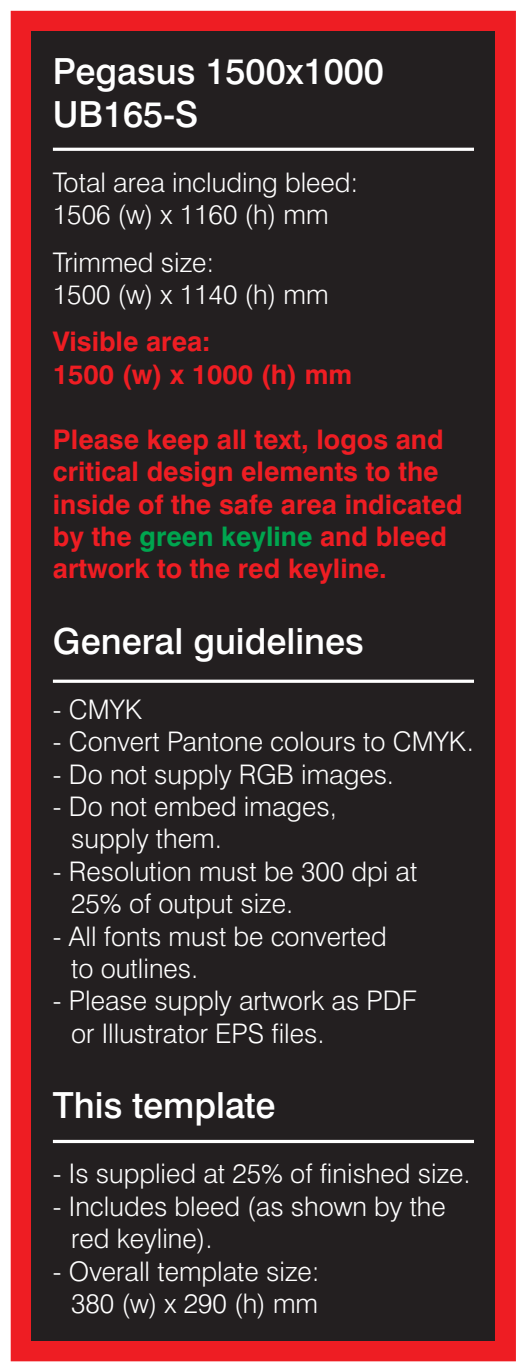
<style>
.page{position:relative;width:526px;height:1371px;background:#fff}
.page>*{position:absolute;margin:0;border:0;box-sizing:border-box;transform-origin:0 0}
.t1{font:500 36px/43.2px "Swiss 721 BT";color:#fff}
.t2{font:300 27px/32.4px "Swiss 721 BT";color:#fff}
.t3{font:700 27px/32.4px "Swiss 721 BT";color:#ee1d23}
.s1{color:#00a54f}
</style>
<div class="page">
<div style="left:11px;top:11px;width:504px;height:1350px;border:30px solid #ee1d23"></div>
<div style="left:31px;top:32px;width:463px;height:1308px;background:#231f20"></div>
<hr style="left:53px;top:148px;width:420px;height:3px;background:#fff">
<svg style="left:53px;top:679px;width:420px;height:4px;background:#d4d3d3"></svg>
<hr style="left:53px;top:1140px;width:420px;height:3px;background:#fff">
<h1 class="t1" style="left:53px;top:49px;width:332px">Pegasus 1500x1000<br>UB165-S</h1>
<p class="t2" style="left:53px;top:166px;width:307px">Total area including bleed:<br>1506 (w) x 1160 (h) mm</p>
<p class="t2" style="left:53px;top:246px;width:277px">Trimmed size:<br>1500 (w) x 1140 (h) mm</p>
<p class="t3" style="left:53px;top:325px;width:300px">Visible area:<br>1500 (w) x 1000 (h) mm</p>
<p class="t3" style="left:53px;top:423px;width:411px">Please keep all text, logos and critical design elements to the inside of the safe area indicated by the <span class="s1">green keyline</span> and bleed artwork to the red keyline.</p>
<h1 class="t1" style="left:53px;top:619px;width:312px">General guidelines</h1>
<p class="t2" style="left:53px;top:692px;width:91px">- CMYK</p>
<p class="t2" style="left:53px;top:725px;width:422px">- Convert Pantone colours to CMYK.</p>
<p class="t2" style="left:53px;top:757px;width:342px">- Do not supply RGB images.</p>
<p class="t2" style="left:71px;top:790px;width:267px;text-indent:-18px">- Do not embed images, supply them.</p>
<p class="t2" style="left:71px;top:854px;width:347px;text-indent:-18px">- Resolution must be 300 dpi at<br>25% of output size.</p>
<p class="t2" style="left:71px;top:919px;width:317px;text-indent:-18px">- All fonts must be converted to outlines.</p>
<p class="t2" style="left:71px;top:984px;width:347px;text-indent:-18px">- Please supply artwork as PDF or Illustrator EPS files.</p>
<h1 class="t1" style="left:53px;top:1083px;width:224px">This template</h1>
<p class="t2" style="left:53px;top:1157px;width:419px">- Is supplied at 25% of finished size.</p>
<p class="t2" style="left:71px;top:1189px;width:376px;text-indent:-18px">- Includes bleed (as shown by the red keyline).</p>
<p class="t2" style="left:53px;top:1254px;width:268px;text-align:right">- Overall template size:<br>380 (w) x 290 (h) mm</p>
</div>
